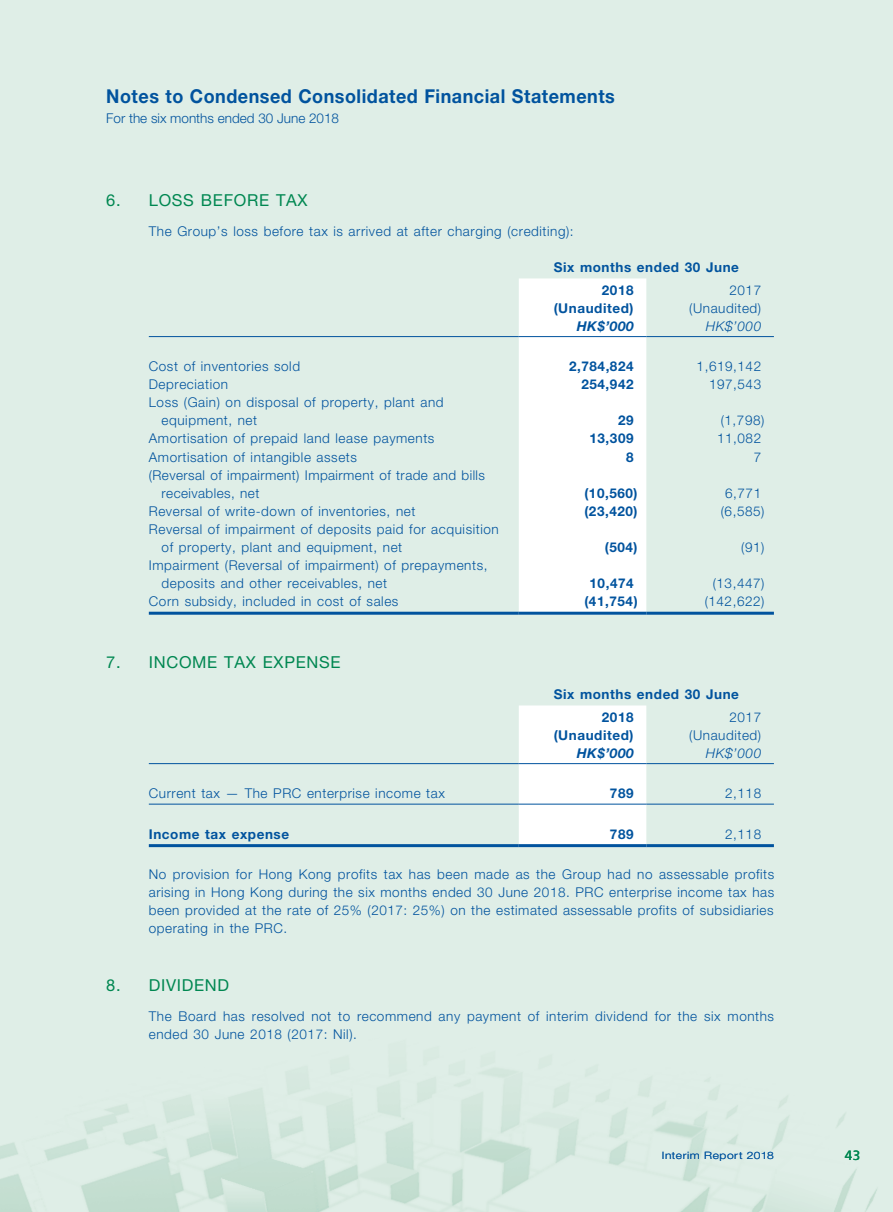
<style>
.page{position:relative;width:893px;height:1212px;background:#deede6}
.page>*{position:absolute;margin:0;border:0;box-sizing:border-box;transform-origin:0 0}
.t1{font:700 19.2px "Helvetica Neue";letter-spacing:.03em;color:#01539e;scale:.94 1}
.t2{font:16.5px "Helvetica Neue";letter-spacing:.04em;color:#008751}
.t3{font:300 13.5px/18px "Helvetica Neue";letter-spacing:.04em;color:#01539e}
.t4{font:700 13.5px/22.2px "Helvetica Neue";letter-spacing:.04em;color:#01539e}
.t5{font:300 13.5px "Helvetica Neue";color:#01539e}
.t6{font:italic 700 13.5px "Helvetica Neue";letter-spacing:.04em;color:#01539e}
.t7{font:italic 300 13.5px "Helvetica Neue";letter-spacing:.04em;color:#01539e}
.t8{font:13.5px "Frutiger";color:#008751}
.t9{font:300 10.2px "Helvetica Neue";letter-spacing:.045em;color:#01539e;scale:1.18 1}
</style>
<div class="page">
<div style="left:519px;top:278px;width:127px;height:334px;background:#fff"></div>
<hr style="left:149px;top:336px;width:370px;height:1px;background:#01539e">
<hr style="left:519px;top:336px;width:127px;height:1px;background:#01539e">
<hr style="left:646px;top:336px;width:128px;height:1px;background:#01539e">
<hr style="left:149px;top:612px;width:370px;height:3px;background:#01539e">
<hr style="left:519px;top:612px;width:127px;height:3px;background:#01539e">
<hr style="left:646px;top:612px;width:128px;height:3px;background:#01539e">
<div style="left:519px;top:705px;width:127px;height:139px;background:#fff"></div>
<hr style="left:149px;top:763px;width:370px;height:1px;background:#01539e">
<hr style="left:519px;top:763px;width:127px;height:1px;background:#01539e">
<hr style="left:646px;top:763px;width:128px;height:1px;background:#01539e">
<hr style="left:149px;top:804px;width:370px;height:1px;background:#01539e">
<hr style="left:519px;top:804px;width:127px;height:1px;background:#01539e">
<hr style="left:646px;top:804px;width:128px;height:1px;background:#01539e">
<hr style="left:149px;top:844px;width:370px;height:3px;background:#01539e">
<hr style="left:519px;top:844px;width:127px;height:3px;background:#01539e">
<hr style="left:646px;top:844px;width:128px;height:3px;background:#01539e">
<h1 class="t1" style="left:106px;top:84px;width:542px">Notes to Condensed Consolidated Financial Statements</h1>
<p class="t5" style="left:106px;top:110px;width:234px">For the six months ended 30 June 2018</p>
<p class="t2" style="left:106px;top:190px;width:203px">6. LOSS BEFORE TAX</p>
<p class="t3" style="left:149px;top:222px;width:426px">The Group’s loss before tax is arrived at after charging (crediting):</p>
<p class="t4" style="left:602px;top:256px;width:139px;text-indent:-48px">Six months ended 30 June<br>2018</p>
<p class="t3" style="left:729px;top:280px;width:33px">2017</p>
<p class="t4" style="left:554px;top:296px;width:81px">(Unaudited)</p>
<p class="t3" style="left:689px;top:298px;width:73px">(Unaudited)</p>
<p class="t6" style="left:577px;top:317px;width:58px">HK$’000</p>
<p class="t7" style="left:706px;top:318px;width:57px">HK$’000</p>
<p class="t3" style="left:149px;top:357px;width:153px">Cost of inventories sold</p>
<p class="t4" style="left:569px;top:355px;width:66px">2,784,824</p>
<p class="t3" style="left:697px;top:357px;width:66px">1,619,142</p>
<p class="t3" style="left:149px;top:375px;width:81px">Depreciation</p>
<p class="t4" style="left:581px;top:373px;width:54px">254,942</p>
<p class="t3" style="left:709px;top:375px;width:54px">197,543</p>
<p class="t3" style="left:162px;top:393px;width:284px;text-indent:-13px">Loss (Gain) on disposal of property, plant and equipment, net</p>
<p class="t4" style="left:618px;top:409px;width:17px">29</p>
<p class="t3" style="left:721px;top:411px;width:45px">(1,798)</p>
<p class="t3" style="left:149px;top:429px;width:287px">Amortisation of prepaid land lease payments</p>
<p class="t4" style="left:589px;top:427px;width:46px">13,309</p>
<p class="t3" style="left:717px;top:429px;width:46px">11,082</p>
<p class="t3" style="left:149px;top:448px;width:210px">Amortisation of intangible assets</p>
<p class="t4" style="left:626px;top:446px;width:9px">8</p>
<p class="t3" style="left:754px;top:448px;width:9px">7</p>
<p class="t3" style="left:162px;top:466px;width:325px;text-indent:-13px">(Reversal of impairment) Impairment of trade and bills receivables, net</p>
<p class="t4" style="left:584px;top:482px;width:55px">(10,560)</p>
<p class="t3" style="left:725px;top:484px;width:38px">6,771</p>
<p class="t3" style="left:149px;top:502px;width:268px">Reversal of write-down of inventories, net</p>
<p class="t4" style="left:584px;top:500px;width:55px">(23,420)</p>
<p class="t3" style="left:721px;top:502px;width:45px">(6,585)</p>
<p class="t3" style="left:162px;top:520px;width:339px;text-indent:-13px">Reversal of impairment of deposits paid for acquisition of property, plant and equipment, net</p>
<p class="t4" style="left:605px;top:536px;width:34px">(504)</p>
<p class="t3" style="left:741px;top:538px;width:25px">(91)</p>
<p class="t3" style="left:162px;top:556px;width:327px;text-indent:-13px">Impairment (Reversal of impairment) of prepayments, deposits and other receivables, net</p>
<p class="t4" style="left:589px;top:572px;width:46px">10,474</p>
<p class="t3" style="left:713px;top:574px;width:53px">(13,447)</p>
<p class="t3" style="left:149px;top:592px;width:251px">Corn subsidy, included in cost of sales</p>
<p class="t4" style="left:584px;top:590px;width:55px">(41,754)</p>
<p class="t3" style="left:705px;top:592px;width:61px">(142,622)</p>
<p class="t2" style="left:106px;top:652px;width:236px">7. INCOME TAX EXPENSE</p>
<p class="t4" style="left:602px;top:683px;width:139px;text-indent:-48px">Six months ended 30 June<br>2018</p>
<p class="t3" style="left:729px;top:707px;width:33px">2017</p>
<p class="t4" style="left:554px;top:723px;width:81px">(Unaudited)</p>
<p class="t3" style="left:689px;top:725px;width:73px">(Unaudited)</p>
<p class="t6" style="left:577px;top:744px;width:58px">HK$’000</p>
<p class="t7" style="left:706px;top:745px;width:57px">HK$’000</p>
<p class="t3" style="left:149px;top:784px;width:298px">Current tax — The PRC enterprise income tax</p>
<p class="t4" style="left:610px;top:782px;width:25px">789</p>
<p class="t3" style="left:725px;top:784px;width:38px">2,118</p>
<p class="t4" style="left:149px;top:822px;width:142px">Income tax expense</p>
<p class="t4" style="left:610px;top:822px;width:25px">789</p>
<p class="t3" style="left:725px;top:824px;width:38px">2,118</p>
<p class="t3" style="left:149px;top:865px;width:627px;text-align:justify">No provision for Hong Kong profits tax has been made as the Group had no assessable profits arising in Hong Kong during the six months ended 30 June 2018. PRC enterprise income tax has been provided at the rate of 25% (2017: 25%) on the estimated assessable profits of subsidiaries operating in the PRC.</p>
<p class="t2" style="left:106px;top:975px;width:124px">8. DIVIDEND</p>
<p class="t3" style="left:149px;top:1007px;width:627px">The Board has resolved not to recommend any payment of interim dividend for the six months ended 30 June 2018 (2017: Nil).</p>
<p class="t9" style="left:662px;top:1149px;width:96px">Interim Report 2018</p>
<p class="t8" style="left:845px;top:1147px;width:17px">43</p>
</div>
